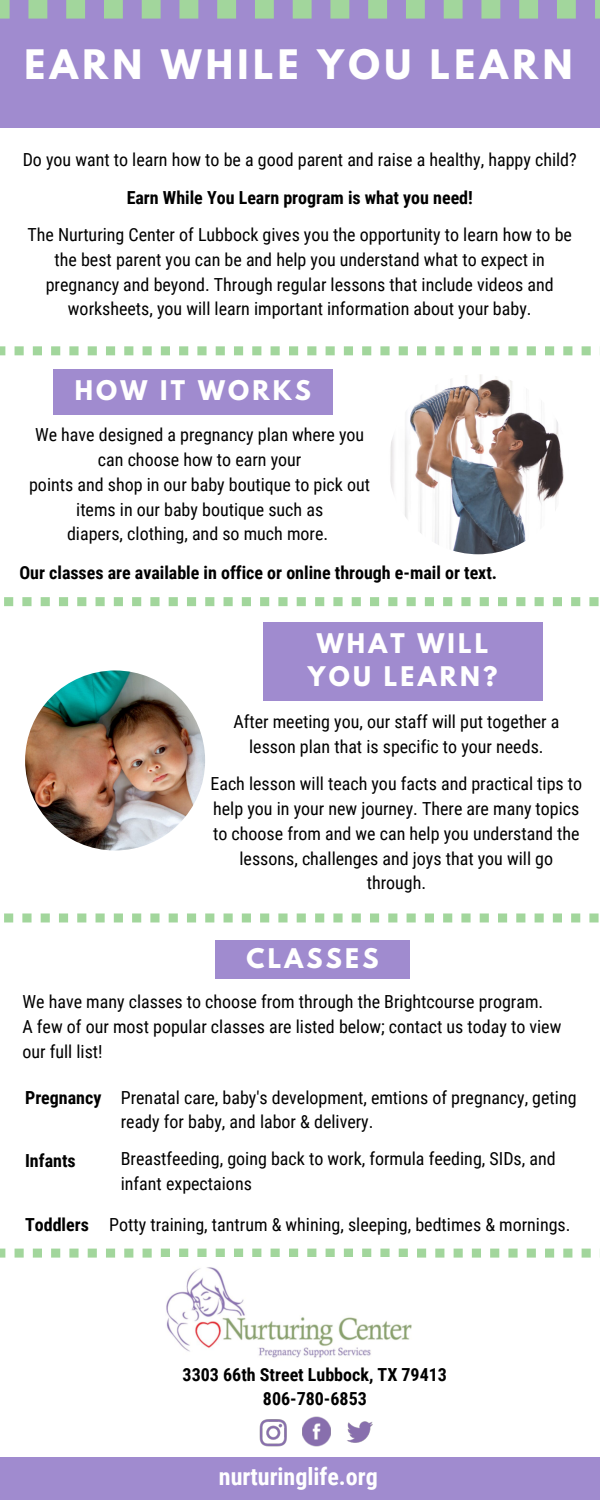
<style>
.page{position:relative;width:600px;height:1500px;background:#fff}
.page>*{position:absolute;margin:0;border:0;box-sizing:border-box;transform-origin:0 0}
.t1{font:700 36px "League Spartan";letter-spacing:.125em;color:#fff}
.t2{font:700 24px/33.3px "League Spartan";letter-spacing:.135em;color:#fff;text-align:center}
.t3{font:700 24px "Roboto Condensed";color:#fff}
.t4{font:18px/24.8px "Roboto Condensed";color:#000;text-align:center}
.t5{font:700 18px/24.8px "Roboto Condensed";color:#000;text-align:center}
</style>
<div class="page">
<div style="left:0;top:0;width:600px;height:128px;background:#a08bcf"></div>
<svg style="left:0;top:346px;width:280px;height:9px"></svg>
<svg style="left:289px;top:346px;width:311px;height:9px"></svg>
<div style="left:53px;top:370px;width:279px;height:45px;background:#a08bcf"></div>
<svg style="left:4px;top:597px;width:302px;height:9px"></svg>
<svg style="left:315px;top:597px;width:284px;height:9px"></svg>
<svg style="left:4px;top:913px;width:302px;height:9px"></svg>
<svg style="left:315px;top:913px;width:284px;height:9px"></svg>
<div style="left:215px;top:940px;width:195px;height:39px;background:#a08bcf"></div>
<svg style="left:0;top:1249px;width:280px;height:9px"></svg>
<svg style="left:289px;top:1249px;width:311px;height:9px"></svg>
<div style="left:0;top:1457px;width:600px;height:43px;background:#a08bcf"></div>
<div style="left:263px;top:622px;width:279px;height:79px;background:#a08bcf"></div>
<img style="left:166px;top:1267px;width:246px;height:90px">
<img style="left:259px;top:1357px;width:114px;height:90px">
<img style="left:388px;top:374px;width:180px;height:180px;border-radius:50%">
<img style="left:25px;top:670px;width:180px;height:180px;border-radius:50%">
<svg style="left:0;top:0;width:576px;height:19px"></svg>
<svg style="left:595px;top:0;width:5px;height:19px"></svg>
<h1 class="t1" style="left:24px;top:46px;width:550px">EARN WHILE YOU LEARN</h1>
<p class="t4" style="left:23px;top:148px;width:556px">Do you want to learn how to be a good parent and raise a healthy, happy child?</p>
<p class="t5" style="left:127px;top:185px;width:348px">Earn While You Learn program is what you need!</p>
<p class="t4" style="left:27px;top:223px;width:546px">The Nurturing Center of Lubbock gives you the opportunity to learn how to be the best parent you can be and help you understand what to expect in pregnancy and beyond. Through regular lessons that include videos and worksheets, you will learn important information about your baby.</p>
<h2 class="t2" style="left:75px;top:377px;width:238px">HOW IT WORKS</h2>
<p class="t4" style="left:29px;top:423px;width:343px">We have designed a pregnancy plan where you can choose how to earn your<br>points and shop in our baby boutique to pick out items in our baby boutique such as<br>diapers, clothing, and so much more.</p>
<p class="t5" style="left:19px;top:561px;width:479px">Our classes are available in office or online through e-mail or text.</p>
<h2 class="t2" style="left:308px;top:630px;width:191px">WHAT WILL<br>YOU LEARN?</h2>
<p class="t4" style="left:233px;top:709px;width:328px">After meeting you, our staff will put together a lesson plan that is specific to your needs.</p>
<p class="t4" style="left:210px;top:772px;width:373px">Each lesson will teach you facts and practical tips to help you in your new journey. There are many topics to choose from and we can help you understand the lessons, challenges and joys that you will go through.</p>
<h2 class="t2" style="left:247px;top:944px;width:133px">CLASSES</h2>
<p class="t4" style="left:22px;top:990px;width:540px;text-align:left">We have many classes to choose from through the Brightcourse program.<br>A few of our most popular classes are listed below; contact us today to view our full list!</p>
<p class="t5" style="left:25px;top:1085px;width:78px">Pregnancy</p>
<p class="t5" style="left:25px;top:1148px;width:52px">Infants</p>
<p class="t5" style="left:25px;top:1213px;width:65px">Toddlers</p>
<p class="t4" style="left:121px;top:1085px;width:457px;text-align:left">Prenatal care, baby's development, emtions of pregnancy, geting ready for baby, and labor &amp; delivery.</p>
<p class="t4" style="left:121px;top:1146px;width:436px;text-align:left">Breastfeeding, going back to work, formula feeding, SIDs, and infant expectaions</p>
<p class="t4" style="left:109px;top:1213px;width:463px">Potty training, tantrum &amp; whining, sleeping, bedtimes &amp; mornings.</p>
<p class="t5" style="left:183px;top:1362px;width:266px">3303 66th Street Lubbock, TX 79413<br>806-780-6853</p>
<h2 class="t3" style="left:219px;top:1463px;width:160px">nurturinglife.org</h2>
</div>
